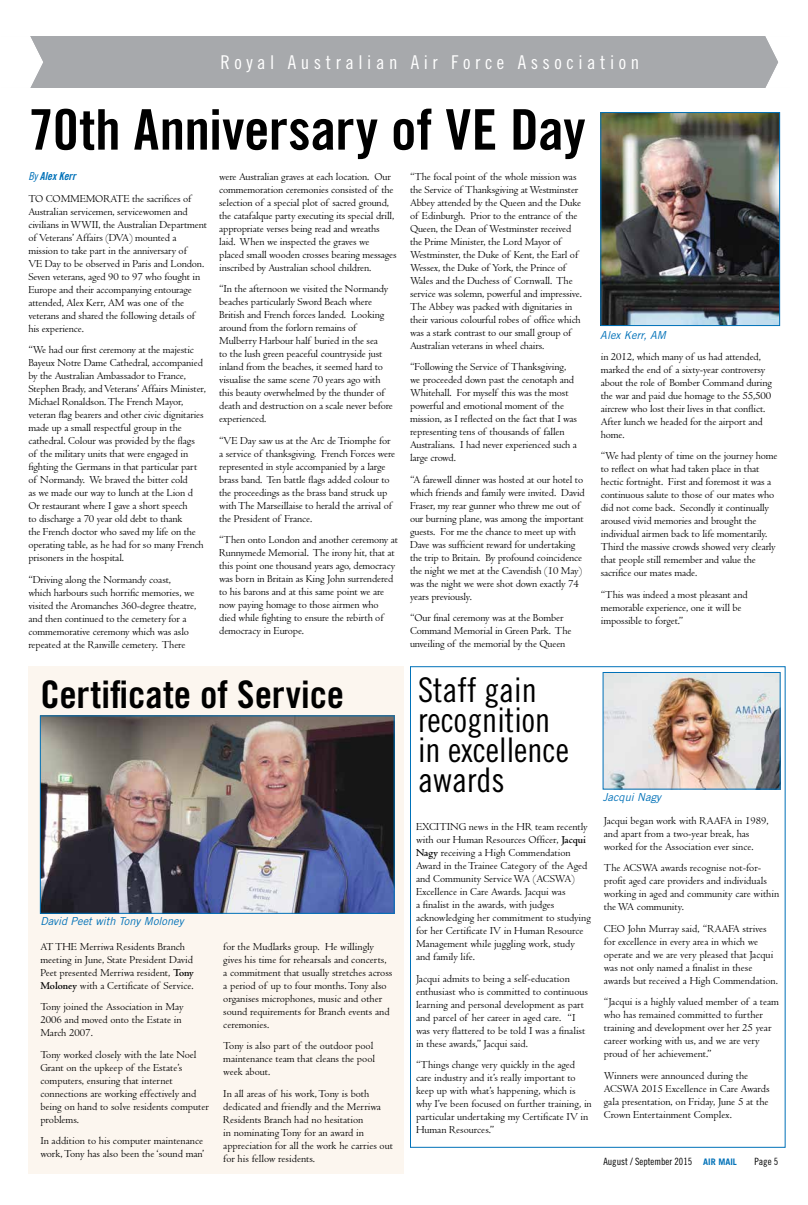
<style>
.page{position:relative;width:808px;height:1205px;background:#fff}
.page>*{position:absolute;margin:0;border:0;box-sizing:border-box;transform-origin:0 0}
.t1{font:56px "Trade Gothic Bold Cond Twenty";letter-spacing:-.005em;color:#000}
.t2{font:38px "Trade Gothic Bold Cond Twenty";color:#000}
.t3{font:34px/30px "Trade Gothic Cond Eighteen";color:#000}
.t4{font:19px "Trade Gothic Cond Eighteen";letter-spacing:.24em;color:#fff}
.t5{font:11px/13px "Centaur";letter-spacing:-.01em;color:#000}
.t6{font:italic 11px "Trade Gothic";color:#0071b8}
.t7{font:11px "Trade Gothic Bold Cond Twenty Obl";color:#0071b8}
.t8{font:10px "Trade Gothic Cond Eighteen";color:#000}
.s1{font-family:"Trade Gothic Cond Eighteen Obl"}
.s2{font-weight:700}
.s3{font-family:"Trade Gothic";font-weight:700;font-size:9px;color:#0071b8}
</style>
<div class="page">
<div style="left:0;top:37px;width:789px;height:51px;background:#a7a9ac"></div>
<svg style="left:0;top:36px;width:43px;height:52px;background:#f2f2f2"></svg>
<svg style="left:765px;top:36px;width:24px;height:52px"></svg>
<img style="left:602px;top:114px;width:176px;height:210px">
<div style="left:600px;top:112px;width:180px;height:214px;border:1px solid #0071b8"></div>
<img style="left:604px;top:674px;width:175px;height:113px">
<div style="left:602px;top:672px;width:179px;height:117px;border:1px solid #0071b8"></div>
<div style="left:28px;top:666px;width:376px;height:508px;background:#fcf6ef"></div>
<img style="left:42px;top:717px;width:351px;height:195px">
<div style="left:40px;top:715px;width:355px;height:199px;border:1px solid #0071b8"></div>
<h3 class="t4" style="left:220px;top:51px;width:420px">Royal Australian Air Force Association</h3>
<h1 class="t1" style="left:28px;top:96px;width:559px">70th Anniversary of VE Day</h1>
<p class="t7" style="left:28px;top:170px;width:49px"><span class="s1">By</span> Alex Kerr</p>
<p class="t5" style="left:28px;top:192px;width:180px">TO COMMEMORATE the sacrifices of Australian servicemen, servicewomen and civilians in WWII, the Australian Department of Veterans’ Affairs (DVA) mounted a mission to take part in the anniversary of<br>VE Day to be observed in Paris and London.<br>Seven veterans, aged 90 to 97 who fought in Europe and their accompanying entourage attended, Alex Kerr, AM was one of the veterans and shared the following details of his experience.</p>
<p class="t5" style="left:28px;top:344px;width:179px">“We had our first ceremony at the majestic Bayeux Notre Dame Cathedral, accompanied by the Australian Ambassador to France, Stephen Brady, and Veterans’ Affairs Minister, Michael Ronaldson. The French Mayor, veteran flag bearers and other civic dignitaries made up a small respectful group in the cathedral. Colour was provided by the flags of the military units that were engaged in fighting the Germans in that particular part of Normandy. We braved the bitter cold<br>as we made our way to lunch at the Lion d Or restaurant where I gave a short speech<br>to discharge a 70 year old debt to thank<br>the French doctor who saved my life on the operating table, as he had for so many French prisoners in the hospital.</p>
<p class="t5" style="left:28px;top:573px;width:169px">“Driving along the Normandy coast, which harbours such horrific memories, we visited the Aromanches 360-degree theatre, and then continued to the cemetery for a commemorative ceremony which was aslo repeated at the Ranville cemetery. There</p>
<p class="t5" style="left:219px;top:170px;width:179px">were Australian graves at each location. Our commemoration ceremonies consisted of the selection of a special plot of sacred ground, the catafalque party executing its special drill, appropriate verses being read and wreaths laid. When we inspected the graves we placed small wooden crosses bearing messages inscribed by Australian school children.</p>
<p class="t5" style="left:219px;top:282px;width:175px">“In the afternoon we visited the Normandy beaches particularly Sword Beach where British and French forces landed. Looking around from the forlorn remains of Mulberry Harbour half buried in the sea<br>to the lush green peaceful countryside just inland from the beaches, it seemed hard to visualise the same scene 70 years ago with this beauty overwhelmed by the thunder of death and destruction on a scale never before experienced.</p>
<p class="t5" style="left:219px;top:434px;width:178px">“VE Day saw us at the Arc de Triomphe for a service of thanksgiving. French Forces were represented in style accompanied by a large brass band. Ten battle flags added colour to the proceedings as the brass band struck up with The Marseillaise to herald the arrival of the President of France.</p>
<p class="t5" style="left:219px;top:533px;width:180px">“Then onto London and another ceremony at Runnymede Memorial. The irony hit, that at this point one thousand years ago, democracy was born in Britain as King John surrendered to his barons and at this same point we are now paying homage to those airmen who died while fighting to ensure the rebirth of democracy in Europe.</p>
<p class="t5" style="left:410px;top:170px;width:173px">“The focal point of the whole mission was the Service of Thanksgiving at Westminster Abbey attended by the Queen and the Duke of Edinburgh. Prior to the entrance of the Queen, the Dean of Westminster received the Prime Minister, the Lord Mayor of Westminster, the Duke of Kent, the Earl of Wessex, the Duke of York, the Prince of Wales and the Duchess of Cornwall. The service was solemn, powerful and impressive.<br>The Abbey was packed with dignitaries in their various colourful robes of office which was a stark contrast to our small group of Australian veterans in wheel chairs.</p>
<p class="t5" style="left:410px;top:360px;width:169px">“Following the Service of Thanksgiving, we proceeded down past the cenotaph and Whitehall. For myself this was the most powerful and emotional moment of the mission, as I reflected on the fact that I was representing tens of thousands of fallen Australians. I had never experienced such a large crowd.</p>
<p class="t5" style="left:410px;top:473px;width:176px">“A farewell dinner was hosted at our hotel to which friends and family were invited. David Fraser, my rear gunner who threw me out of our burning plane, was among the important guests. For me the chance to meet up with Dave was sufficient reward for undertaking the trip to Britain. By profound coincidence the night we met at the Cavendish (10 May) was the night we were shot down exactly 74 years previously.</p>
<p class="t5" style="left:410px;top:611px;width:163px">“Our final ceremony was at the Bomber<br>Command Memorial in Green Park. The unveiling of the memorial by the Queen</p>
<p class="t6" style="left:600px;top:328px;width:67px">Alex Kerr, AM</p>
<p class="t5" style="left:601px;top:350px;width:173px">in 2012, which many of us had attended, marked the end of a sixty-year controversy about the role of Bomber Command during the war and paid due homage to the 55,500 aircrew who lost their lives in that conflict.<br>After lunch we headed for the airport and home.</p>
<p class="t5" style="left:601px;top:449px;width:178px">“We had plenty of time on the journey home to reflect on what had taken place in that hectic fortnight. First and foremost it was a continuous salute to those of our mates who did not come back. Secondly it continually aroused vivid memories and brought the individual airmen back to life momentarily.<br>Third the massive crowds showed very clearly that people still remember and value the sacrifice our mates made.</p>
<p class="t5" style="left:601px;top:588px;width:148px">“This was indeed a most pleasant and memorable experience, one it will be impossible to forget.”</p>
<h2 class="t2" style="left:40px;top:671px;width:305px">Certificate of Service</h2>
<p class="t6" style="left:40px;top:915px;width:145px">David Peet with Tony Moloney</p>
<p class="t5" style="left:40px;top:940px;width:155px">AT THE Merriwa Residents Branch meeting in June, State President David Peet presented Merriwa resident, <span class="s2">Tony Moloney</span> with a Certificate of Service.</p>
<p class="t5" style="left:40px;top:1000px;width:145px">Tony joined the Association in May<br>2006 and moved onto the Estate in<br>March 2007.</p>
<p class="t5" style="left:40px;top:1048px;width:170px">Tony worked closely with the late Noel Grant on the upkeep of the Estate’s computers, ensuring that internet connections are working effectively and being on hand to solve residents computer problems.</p>
<p class="t5" style="left:40px;top:1134px;width:165px">In addition to his computer maintenance work, Tony has also been the ‘sound man’</p>
<p class="t5" style="left:223px;top:940px;width:171px">for the Mudlarks group. He willingly gives his time for rehearsals and concerts, a commitment that usually stretches across a period of up to four months. Tony also organises microphones, music and other sound requirements for Branch events and ceremonies.</p>
<p class="t5" style="left:223px;top:1039px;width:153px">Tony is also part of the outdoor pool maintenance team that cleans the pool week about.</p>
<p class="t5" style="left:223px;top:1087px;width:171px">In all areas of his work, Tony is both dedicated and friendly and the Merriwa Residents Branch had no hesitation<br>in nominating Tony for an award in appreciation for all the work he carries out for his fellow residents.</p>
<h3 class="t3" style="left:418px;top:674px;width:153px">Staff gain recognition in excellence awards</h3>
<p class="t5" style="left:416px;top:820px;width:176px">EXCITING news in the HR team recently with our Human Resources Officer, <span class="s2">Jacqui Nagy</span> receiving a High Commendation Award in the Trainee Category of the Aged and Community Service WA (ACSWA)<br>Excellence in Care Awards. Jacqui was<br>a finalist in the awards, with judges acknowledging her commitment to studying for her Certificate IV in Human Resource Management while juggling work, study and family life.</p>
<p class="t5" style="left:416px;top:972px;width:174px">Jacqui admits to being a self-education enthusiast who is committed to continuous learning and personal development as part and parcel of her career in aged care. “I was very flattered to be told I was a finalist in these awards,” Jacqui said.</p>
<p class="t5" style="left:416px;top:1058px;width:177px">“Things change very quickly in the aged care industry and it’s really important to keep up with what’s happening, which is why I’ve been focused on further training, in particular undertaking my Certificate IV in Human Resources.”</p>
<p class="t6" style="left:603px;top:790px;width:60px">Jacqui Nagy</p>
<p class="t5" style="left:604px;top:814px;width:166px">Jacqui began work with RAAFA in 1989, and apart from a two-year break, has worked for the Association ever since.</p>
<p class="t5" style="left:604px;top:861px;width:177px">The ACSWA awards recognise not-for&shy;profit aged care providers and individuals working in aged and community care within the WA community.</p>
<p class="t5" style="left:604px;top:922px;width:176px">CEO John Murray said, “RAAFA strives for excellence in every area in which we operate and we are very pleased that Jacqui was not only named a finalist in these awards but received a High Commendation.</p>
<p class="t5" style="left:604px;top:996px;width:177px">“Jacqui is a highly valued member of a team who has remained committed to further training and development over her 25 year career working with us, and we are very proud of her achievement.”</p>
<p class="t5" style="left:604px;top:1069px;width:167px">Winners were announced during the ACSWA 2015 Excellence in Care Awards gala presentation, on Friday, June 5 at the Crown Entertainment Complex.</p>
<p class="t8" style="left:603px;top:1156px;width:135px">August / September 2015 <span class="s3">AIR MAIL</span></p>
<p class="t8" style="left:754px;top:1156px;width:25px">Page 5</p>
</div>
